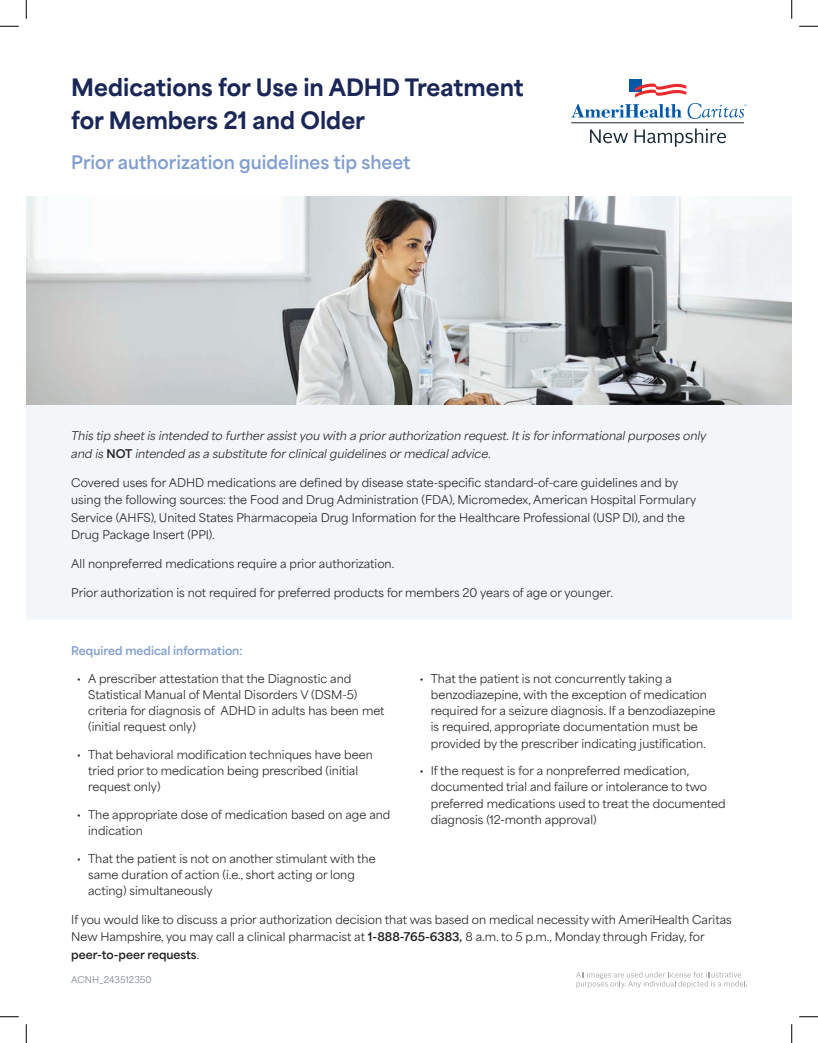
<style>
.page{position:relative;width:818px;height:1043px;background:#fff}
.page>*{position:absolute;margin:0;border:0;box-sizing:border-box;transform-origin:0 0}
.t1{font:800 22.5px/32.5px "Area Normal";color:#1a2756}
.t2{font:700 17.5px "Area Normal";color:#809dce}
.t3{font:11.25px/16.2px "Area Normal";color:#231f20}
.t4{font:italic 11.25px/17.5px "Area Normal";color:#231f20}
.t5{font:700 11.25px "Area Normal";color:#809dce}
.t6{font:8.75px "Area Normal";color:#757d8a}
.s1{font-weight:700;font-style:normal}
.s2{font-weight:700}
</style>
<div class="page">
<div style="left:26px;top:404px;width:765px;height:215px;background:#f3f6f8"></div>
<div style="left:629px;top:79px;width:12px;height:13px;background:#0158a6"></div>
<svg style="left:590px;top:129px;width:38px;height:14px"></svg>
<svg style="left:634px;top:128px;width:92px;height:19px"></svg>
<hr style="left:571px;top:122px;width:173px;height:1px;background:#1a2a38">
<svg style="left:571px;top:83px;width:175px;height:36px"></svg>
<img style="left:26px;top:197px;width:765px;height:207px">
<svg style="left:576px;top:971px;width:171px;height:17px"></svg>
<svg style="left:0;top:25px;width:19px;height:2px"></svg>
<svg style="left:799px;top:25px;width:19px;height:2px"></svg>
<svg style="left:0;top:1016px;width:19px;height:1px"></svg>
<svg style="left:799px;top:1016px;width:19px;height:1px"></svg>
<svg style="left:25px;top:0;width:2px;height:19px"></svg>
<svg style="left:25px;top:1024px;width:2px;height:18px"></svg>
<svg style="left:791px;top:0;width:1px;height:19px"></svg>
<svg style="left:791px;top:1024px;width:1px;height:18px"></svg>
<h1 class="t1" style="left:71px;top:69px;width:454px">Medications for Use in ADHD Treatment for Members 21 and Older</h1>
<h2 class="t2" style="left:71px;top:146px;width:341px">Prior authorization guidelines tip sheet</h2>
<p class="t4" style="left:71px;top:426px;width:636px">This tip sheet is intended to further assist you with a prior authorization request. It is for informational purposes only and is <span class="s1">NOT</span> intended as a substitute for clinical guidelines or medical advice.</p>
<p class="t3" style="left:71px;top:472px;width:626px;line-height:17.5px">Covered uses for ADHD medications are defined by disease state-specific standard-of-care guidelines and by using the following sources: the Food and Drug Administration (FDA), Micromedex, American Hospital Formulary Service (AHFS), United States Pharmacopeia Drug Information for the Healthcare Professional (USP DI), and the Drug Package Insert (PPI).</p>
<p class="t3" style="left:71px;top:554px;width:324px">All nonpreferred medications require a prior authorization.</p>
<p class="t3" style="left:71px;top:583px;width:543px">Prior authorization is not required for preferred products for members 20 years of age or younger.</p>
<p class="t5" style="left:71px;top:640px;width:173px">Required medical information:</p>
<p class="t3" style="left:88px;top:669px;width:298px;text-indent:-11px">• A prescriber attestation that the Diagnostic and Statistical Manual of Mental Disorders V (DSM-5) criteria for diagnosis of ADHD in adults has been met (initial request only)</p>
<p class="t3" style="left:88px;top:745px;width:286px;text-indent:-11px">• That behavioral modification techniques have been tried prior to medication being prescribed (initial request only)</p>
<p class="t3" style="left:88px;top:805px;width:304px;text-indent:-11px">• The appropriate dose of medication based on age and indication</p>
<p class="t3" style="left:88px;top:848px;width:289px;text-indent:-11px">• That the patient is not on another stimulant with the same duration of action (i.e., short acting or long acting) simultaneously</p>
<p class="t3" style="left:431px;top:668px;width:286px;text-indent:-11px">• That the patient is not concurrently taking a benzodiazepine, with the exception of medication required for a seizure diagnosis. If a benzodiazepine is required, appropriate documentation must be provided by the prescriber indicating justification.</p>
<p class="t3" style="left:431px;top:761px;width:296px;text-indent:-11px">• If the request is for a nonpreferred medication, documented trial and failure or intolerance to two preferred medications used to treat the documented diagnosis (12-month approval)</p>
<p class="t3" style="left:71px;top:909px;width:662px;line-height:17.5px">If you would like to discuss a prior authorization decision that was based on medical necessity with AmeriHealth Caritas<br>New Hampshire, you may call a clinical pharmacist at <span class="s2">1-888-765-6383,</span> 8 a.m. to 5 p.m., Monday through Friday, for <span class="s2">peer-to-peer requests</span>.</p>
<p class="t6" style="left:71px;top:971px;width:82px">ACNH_243512350</p>
</div>
